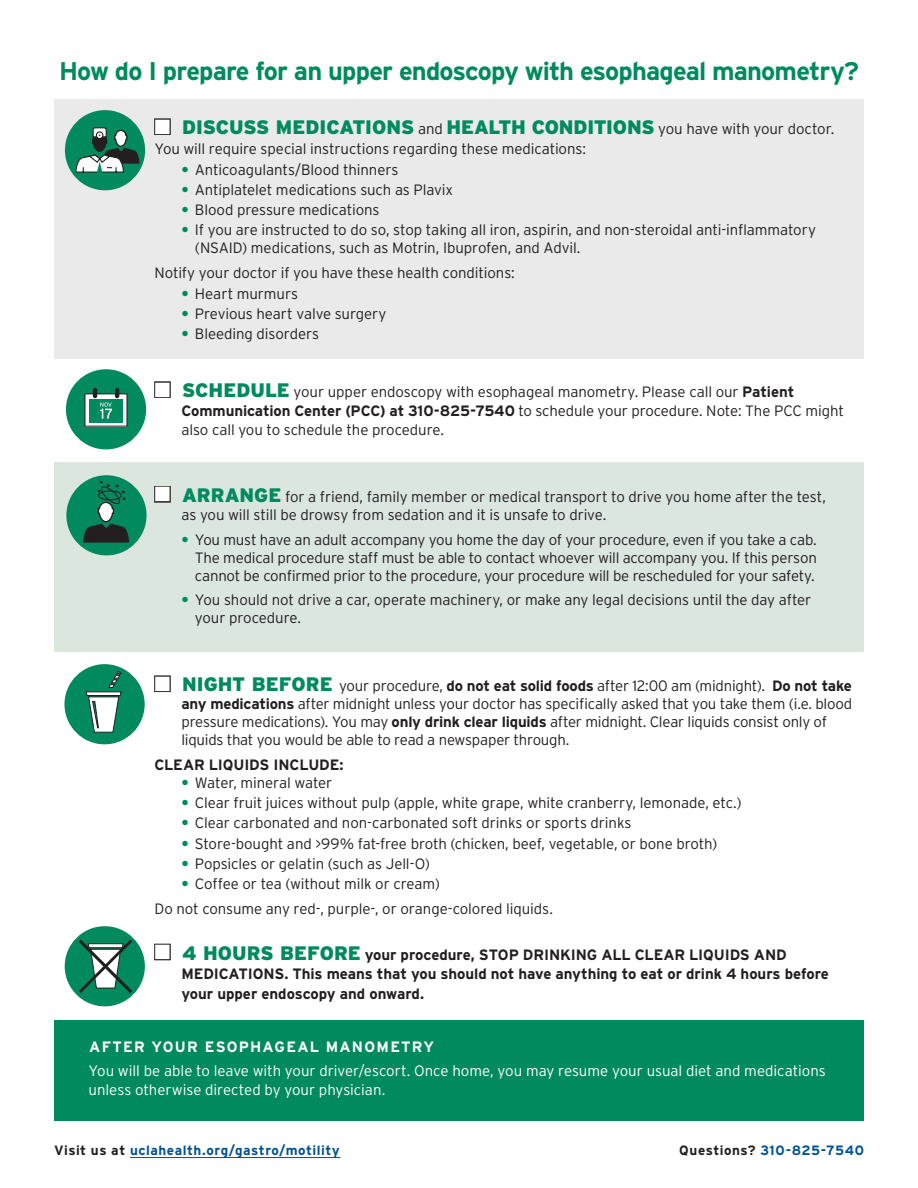
<style>
.page{position:relative;width:918px;height:1188px;background:#fff}
.page>*{position:absolute;margin:0;border:0;box-sizing:border-box;transform-origin:0 0}
.TITLE_SUB_BLACK_CAPS{font:700 25.5px "Interstate";letter-spacing:-.035em;color:#018a5e}
.TEXT_1_INSET{font:900 19.5px "Interstate";letter-spacing:-.01em;color:#018a5e}
.TEXT_1_BULLETS_INSET{font:300 15px/18px "Interstate";letter-spacing:-.01em;color:#231f20}
.TEXT_1_INSET-2{font:300 15px/18.8px "Interstate";letter-spacing:-.005em;color:#231f20}
.TEXT_1_BULLETS_INSET-2{font:700 15px/19.5px "Interstate";letter-spacing:-.005em;color:#231f20}
.TEXT_1_BULLETS_INSET-3{font:300 15px/19.5px "Interstate";color:#fff}
.YELLOW_SUB_TITLE{font:700 15px "Interstate";letter-spacing:.08em;color:#fff}
.YELLOW_SUB_TITLE-2{font:700 13.5px "Interstate";letter-spacing:.035em;color:#005294}
.s1{font-family:"Universal Newswith Comm Pi";font-weight:400;font-size:18px;color:#231f20}
.s2{font-weight:300;font-size:15px;color:#231f20}
.s3{font-weight:700;color:#018a5e}
.s4{font-family:"Universal Newswith Comm Pi";font-weight:400;font-size:18px}
.s5{font-weight:900;font-size:19.5px;color:#018a5e}
.s6{font-weight:700}
.s7{color:#231f20}
</style>
<div class="page">
<hr style="left:130px;top:1157px;width:210px;height:1px;background:#005294">
<div style="left:54px;top:462px;width:810px;height:189px;background:#dbe6df"></div>
<div style="left:66px;top:475px;width:81px;height:80px;background:#018a5e;border-radius:50%"></div>
<svg style="left:83px;top:480px;width:47px;height:63px"></svg>
<div style="left:54px;top:99px;width:810px;height:260px;background:#eaeaeb"></div>
<div style="left:65px;top:110px;width:80px;height:80px;background:#018a5e;border-radius:50%"></div>
<svg style="left:75px;top:120px;width:65px;height:53px"></svg>
<div style="left:66px;top:369px;width:80px;height:80px;background:#018a5e;border-radius:50%"></div>
<div style="left:85px;top:394px;width:42px;height:32px;background:#fff"></div>
<div style="left:84px;top:393px;width:43px;height:34px;border:1px solid #231f20"></div>
<div style="left:89px;top:399px;width:34px;height:24px;background:#018a5e"></div>
<svg style="left:93px;top:388px;width:26px;height:31px"></svg>
<div style="left:54px;top:1020px;width:810px;height:100px;background:#018a5e"></div>
<div style="left:65px;top:926px;width:80px;height:80px;background:#018a5e;border-radius:50%"></div>
<svg style="left:79px;top:939px;width:53px;height:54px"></svg>
<div style="left:64px;top:664px;width:81px;height:80px;background:#018a5e;border-radius:50%"></div>
<svg style="left:85px;top:671px;width:37px;height:62px"></svg>
<p class="TITLE_SUB_BLACK_CAPS" style="left:59px;top:57px;width:801px">How do I prepare for an upper endoscopy with esophageal manometry?</p>
<p class="TEXT_1_INSET" style="left:154px;top:116px;width:681px"><span class="s1">M</span> DISCUSS MEDICATIONS <span class="s2">and</span> HEALTH CONDITIONS <span class="s2">you have with your doctor.</span></p>
<p class="TEXT_1_INSET-2" style="left:154px;top:140px;width:433px">You will require special instructions regarding these medications:</p>
<p class="TEXT_1_BULLETS_INSET" style="left:181px;top:160px;width:219px"><span class="s3">•</span> Anticoagulants/Blood thinners</p>
<p class="TEXT_1_BULLETS_INSET" style="left:181px;top:180px;width:273px"><span class="s3">•</span> Antiplatelet medications such as Plavix</p>
<p class="TEXT_1_BULLETS_INSET" style="left:181px;top:201px;width:200px"><span class="s3">•</span> Blood pressure medications</p>
<p class="TEXT_1_BULLETS_INSET" style="left:195px;top:221px;width:623px;text-indent:-14px"><span class="s3">•</span> If you are instructed to do so, stop taking all iron, aspirin, and non-steroidal anti-inflammatory (NSAID) medications, such as Motrin, Ibuprofen, and Advil.</p>
<p class="TEXT_1_BULLETS_INSET" style="left:154px;top:263px;width:362px">Notify your doctor if you have these health conditions:</p>
<p class="TEXT_1_BULLETS_INSET" style="left:181px;top:285px;width:118px"><span class="s3">•</span> Heart murmurs</p>
<p class="TEXT_1_BULLETS_INSET" style="left:181px;top:305px;width:207px"><span class="s3">•</span> Previous heart valve surgery</p>
<p class="TEXT_1_BULLETS_INSET" style="left:181px;top:325px;width:139px"><span class="s3">•</span> Bleeding disorders</p>
<p class="TEXT_1_INSET-2" style="left:181px;top:382px;width:664px;text-indent:-27px"><span class="s4">M</span> <span class="s5">SCHEDULE</span> your upper endoscopy with esophageal manometry. Please call our <span class="s6">Patient<br>Communication Center (PCC) at 310-825-7540</span> to schedule your procedure. Note: The PCC might also call you to schedule the procedure.</p>
<p class="TEXT_1_INSET-2" style="left:181px;top:487px;width:646px;line-height:18px;text-indent:-27px"><span class="s4">M</span> <span class="s5">ARRANGE</span> for a friend, family member or medical transport to drive you home after the test, as you will still be drowsy from sedation and it is unsafe to drive.</p>
<p class="TEXT_1_BULLETS_INSET" style="left:195px;top:530px;width:623px;text-align:justify;text-indent:-14px"><span class="s3">•</span> You must have an adult accompany you home the day of your procedure, even if you take a cab.<br>The medical procedure staff must be able to contact whoever will accompany you. If this person cannot be confirmed prior to the procedure, your procedure will be rescheduled for your safety.</p>
<p class="TEXT_1_BULLETS_INSET" style="left:195px;top:591px;width:618px;text-indent:-14px"><span class="s3">•</span> You should not drive a car, operate machinery, or make any legal decisions until the day after your procedure.</p>
<p class="TEXT_1_BULLETS_INSET" style="left:181px;top:677px;width:672px;text-indent:-27px"><span class="s4">M</span> <span class="s5">NIGHT BEFORE</span> your procedure, <span class="s6">do not eat solid foods</span> after 12:00 am (midnight). <span class="s6">Do not take any medications</span> after midnight unless your doctor has specifically asked that you take them (i.e. blood pressure medications). You may <span class="s6">only drink clear liquids</span> after midnight. Clear liquids consist only of liquids that you would be able to read a newspaper through.</p>
<p class="TEXT_1_BULLETS_INSET-2" style="left:154px;top:755px;width:191px">CLEAR LIQUIDS INCLUDE:</p>
<p class="TEXT_1_BULLETS_INSET" style="left:181px;top:774px;width:152px"><span class="s3">•</span> Water, mineral water</p>
<p class="TEXT_1_BULLETS_INSET" style="left:181px;top:794px;width:562px"><span class="s3">•</span> Clear fruit juices without pulp (apple, white grape, white cranberry, lemonade, etc.)</p>
<p class="TEXT_1_BULLETS_INSET" style="left:181px;top:814px;width:452px"><span class="s3">•</span> Clear carbonated and non-carbonated soft drinks or sports drinks</p>
<p class="TEXT_1_BULLETS_INSET" style="left:181px;top:834px;width:537px"><span class="s3">•</span> Store-bought and &gt;99% fat-free broth (chicken, beef, vegetable, or bone broth)</p>
<p class="TEXT_1_BULLETS_INSET" style="left:181px;top:854px;width:250px"><span class="s3">•</span> Popsicles or gelatin (such as Jell-O)</p>
<p class="TEXT_1_BULLETS_INSET" style="left:181px;top:874px;width:260px"><span class="s3">•</span> Coffee or tea (without milk or cream)</p>
<p class="TEXT_1_BULLETS_INSET" style="left:154px;top:899px;width:400px">Do not consume any red-, purple-, or orange-colored liquids.</p>
<p class="TEXT_1_BULLETS_INSET-2" style="left:181px;top:944px;width:649px;text-indent:-27px"><span class="s4">M</span> <span class="s5">4 HOURS BEFORE</span> your procedure, STOP DRINKING ALL CLEAR LIQUIDS AND<br>MEDICATIONS. This means that you should not have anything to eat or drink 4 hours before your upper endoscopy and onward.</p>
<p class="YELLOW_SUB_TITLE" style="left:89px;top:1038px;width:346px">AFTER YOUR ESOPHAGEAL MANOMETRY</p>
<p class="TEXT_1_BULLETS_INSET-3" style="left:89px;top:1061px;width:739px">You will be able to leave with your driver/escort. Once home, you may resume your usual diet and medications unless otherwise directed by your physician.</p>
<p class="YELLOW_SUB_TITLE-2" style="left:54px;top:1143px;width:287px"><span class="s7">Visit us at</span> uclahealth.org/gastro/motility</p>
<p class="YELLOW_SUB_TITLE-2" style="left:679px;top:1143px;width:186px"><span class="s7">Questions?</span> 310-825-7540</p>
</div>
